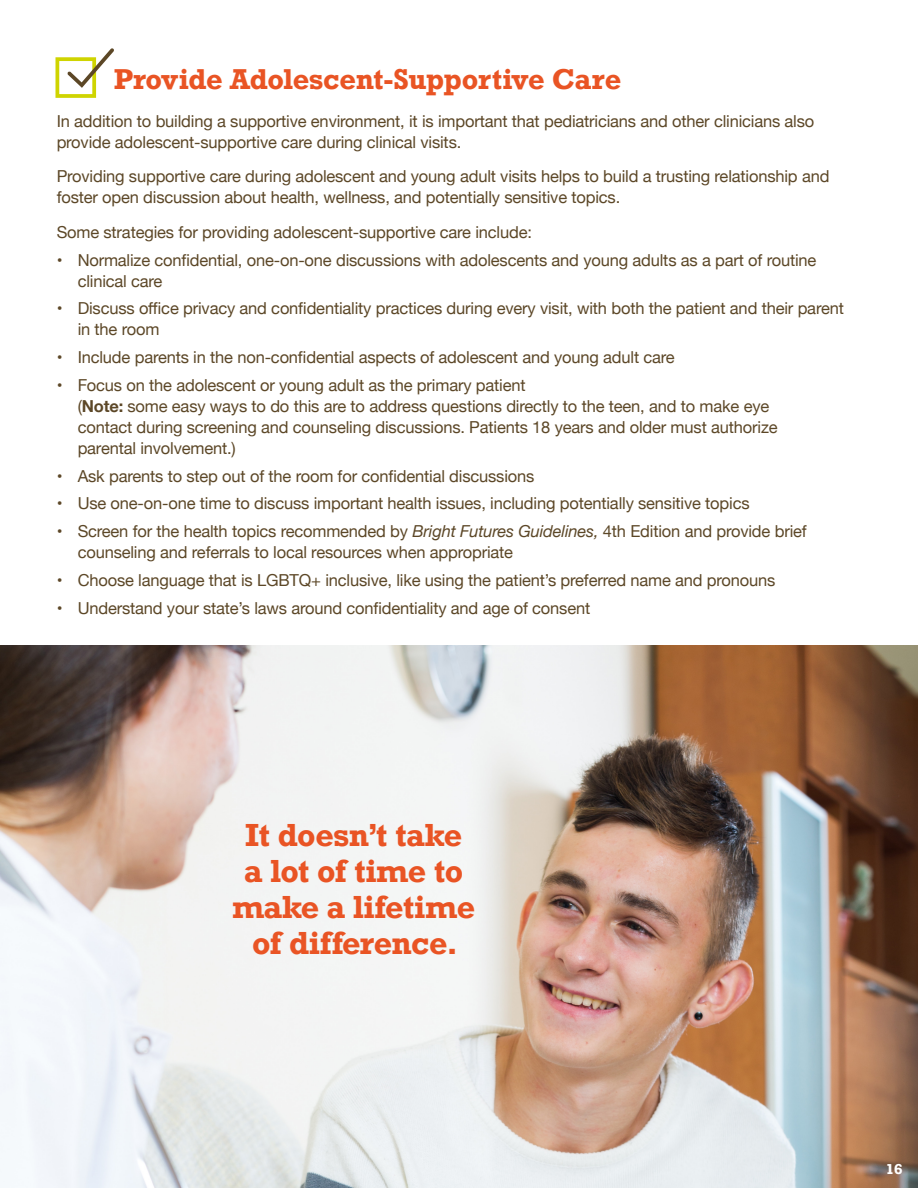
<style>
.page{position:relative;width:918px;height:1188px;background:#fff}
.page>*{position:absolute;margin:0;border:0;box-sizing:border-box;transform-origin:0 0}
.t1{font:700 30px/36px "Rockwell";letter-spacing:-.01em;color:#e95424;text-align:center}
.t2{font:700 27px "Rockwell";letter-spacing:-.01em;color:#e95424}
.t3{font:16.5px/21px "Helvetica Neue";letter-spacing:-.01em;color:#5c4727}
.t4{font:700 13.5px "Rockwell";color:#fff}
.s1{font-weight:700}
.s2{font-style:italic}
</style>
<div class="page">
<img style="left:0;top:646px;width:918px;height:542px">
<svg style="left:56px;top:48px;width:58px;height:50px"></svg>
<p class="t2" style="left:114px;top:62px;width:509px">Provide Adolescent-Supportive Care</p>
<p class="t3" style="left:57px;top:111px;width:759px">In addition to building a supportive environment, it is important that pediatricians and other clinicians also provide adolescent-supportive care during clinical visits.</p>
<p class="t3" style="left:57px;top:167px;width:774px">Providing supportive care during adolescent and young adult visits helps to build a trusting relationship and foster open discussion about health, wellness, and potentially sensitive topics.</p>
<p class="t3" style="left:57px;top:222px;width:477px">Some strategies for providing adolescent-supportive care include:</p>
<p class="t3" style="left:78px;top:250px;width:740px;text-indent:-21px">• Normalize confidential, one-on-one discussions with adolescents and young adults as a part of routine clinical care</p>
<p class="t3" style="left:78px;top:299px;width:768px;text-indent:-21px">• Discuss office privacy and confidentiality practices during every visit, with both the patient and their parent in the room</p>
<p class="t3" style="left:57px;top:348px;width:620px">• Include parents in the non-confidential aspects of adolescent and young adult care</p>
<p class="t3" style="left:78px;top:375px;width:701px;text-indent:-21px">• Focus on the adolescent or young adult as the primary patient<br>(<span class="s1">Note:</span> some easy ways to do this are to address questions directly to the teen, and to make eye contact during screening and counseling discussions. Patients 18 years and older must authorize parental involvement.)</p>
<p class="t3" style="left:57px;top:466px;width:479px">• Ask parents to step out of the room for confidential discussions</p>
<p class="t3" style="left:57px;top:494px;width:695px">• Use one-on-one time to discuss important health issues, including potentially sensitive topics</p>
<p class="t3" style="left:78px;top:522px;width:731px;text-indent:-21px">• Screen for the health topics recommended by <span class="s2">Bright Futures Guidelines,</span> 4th Edition and provide brief counseling and referrals to local resources when appropriate</p>
<p class="t3" style="left:57px;top:570px;width:720px">• Choose language that is LGBTQ+ inclusive, like using the patient’s preferred name and pronouns</p>
<p class="t3" style="left:57px;top:598px;width:535px">• Understand your state’s laws around confidentiality and age of consent</p>
<p class="t1" style="left:232px;top:817px;width:244px">It doesn’t take<br>a lot of time to make a lifetime of difference.</p>
<p class="t4" style="left:886px;top:1160px;width:18px">16</p>
</div>
